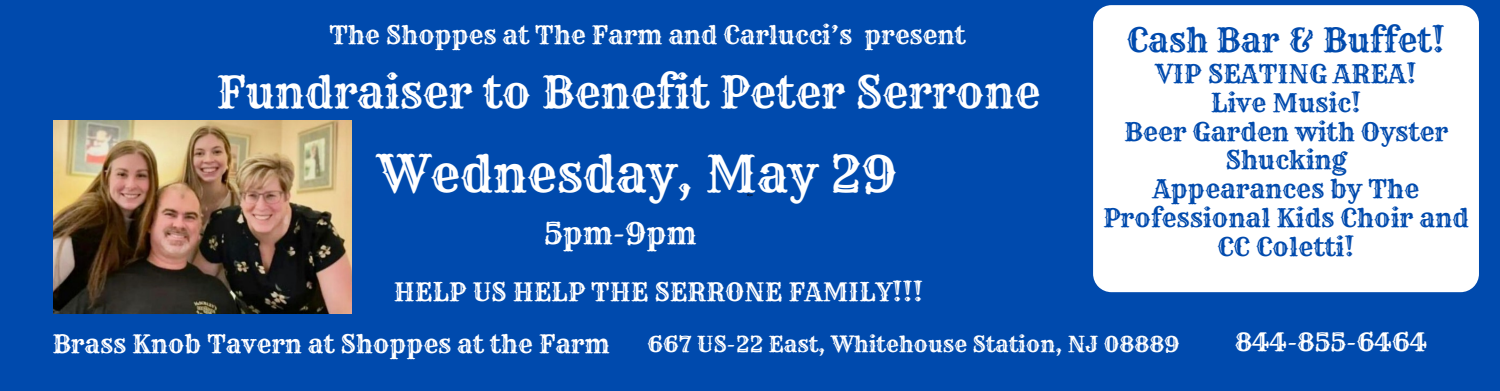
<style>
.page{position:relative;width:1500px;height:391px;background:#004aad}
.page>*{position:absolute;margin:0;border:0;box-sizing:border-box;transform-origin:0 0}
.t1{font:50px "Rye";color:#fff}
.t2{font:43.75px "Rye";color:#fff}
.t3{font:33.05px "Rye";color:#004aad}
.t4{font:29.75px "Rye";color:#fff}
.t5{font:25.25px/28.9px "Rye";color:#004aad;text-align:center}
.t6{font:25px "Rye";color:#fff}
.t7{font:21.75px "Rye";color:#fff}
.t8{font:3px "Rye";color:#000}
</style>
<div class="page">
<div style="left:1093px;top:5px;width:386px;height:287px;background:#fff"></div>
<img style="left:54px;top:121px;width:298px;height:192px">
<h5 class="t6" style="left:329px;top:20px;width:637px">The Shoppes at The Farm and Carlucci’s present</h5>
<p class="t2" style="left:216px;top:65px;width:825px">Fundraiser to Benefit Peter Serrone</p>
<h2 class="t1" style="left:377px;top:143px;width:521px">Wednesday, May 29</h2>
<h5 class="t8" style="left:747px;top:193px;width:7px">Rye</h5>
<h1 class="t4" style="left:544px;top:215px;width:154px">5pm-9pm</h1>
<h6 class="t6" style="left:394px;top:276px;width:531px">HELP US HELP THE SERRONE FAMILY!!!</h6>
<p class="t3" style="left:1127px;top:20px;width:320px">Cash Bar &amp; Buffet!</p>
<p class="t5" style="left:1103px;top:59px;width:368px">VIP SEATING AREA!<br>Live Music!<br>Beer Garden with Oyster<br>Shucking<br>Appearances by The<br>Professional Kids Choir and<br>CC Coletti!</p>
<h3 class="t6" style="left:52px;top:328px;width:559px">Brass Knob Tavern at Shoppes at the Farm</h3>
<h4 class="t7" style="left:647px;top:330px;width:534px">667 US-22 East, Whitehouse Station, NJ 08889</h4>
<h5 class="t6" style="left:1235px;top:326px;width:193px">844-855-6464</h5>
</div>
